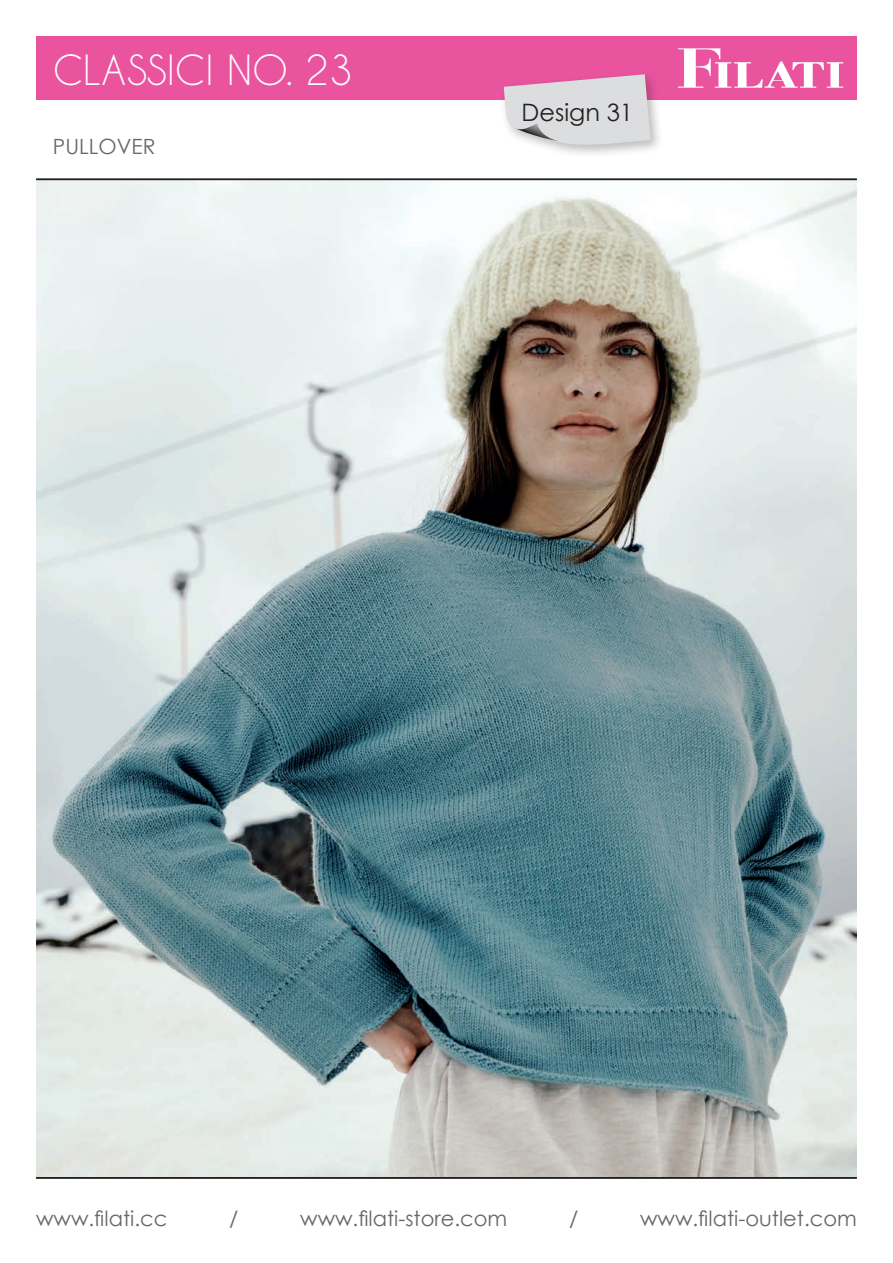
<style>
.page{position:relative;width:893px;height:1263px;background:#fff}
.page>*{position:absolute;margin:0;border:0;box-sizing:border-box;transform-origin:0 0}
.t1{font:39px "Caviar Dreams";color:#fff}
.t2{font:24px "Century Gothic";color:#231f20}
.t3{font:21px "Century Gothic";color:#67676a}
</style>
<div class="page">
<img style="left:36px;top:180px;width:821px;height:997px">
<hr style="left:36px;top:1177px;width:821px;height:1px;background:#231f20">
<hr style="left:36px;top:179px;width:821px;height:1px;background:#231f20">
<div style="left:36px;top:36px;width:821px;height:64px;background:#ea549f"></div>
<svg style="left:678px;top:48px;width:165px;height:40px"></svg>
<div style="left:499px;top:70px;width:165px;height:88px;background:#231f20;opacity:.3"></div>
<svg style="left:504px;top:74px;width:147px;height:76px;background:#dcced7"></svg>
<div style="left:722px;top:44px;width:123px;height:17px;background:#ea549f"></div>
<h1 class="t1" style="left:53px;top:47px;width:301px">CLASSICI NO. 23</h1>
<p class="t3" style="left:53px;top:131px;width:104px">PULLOVER</p>
<p class="t2" style="left:522px;top:96px;width:113px">Design 31</p>
<p class="t3" style="left:36px;top:1204px;width:133px">www.filati.cc</p>
<p class="t3" style="left:229px;top:1204px;width:11px">/</p>
<p class="t3" style="left:300px;top:1204px;width:209px">www.filati-store.com</p>
<p class="t3" style="left:569px;top:1204px;width:11px">/</p>
<p class="t3" style="left:640px;top:1204px;width:218px">www.filati-outlet.com</p>
</div>
